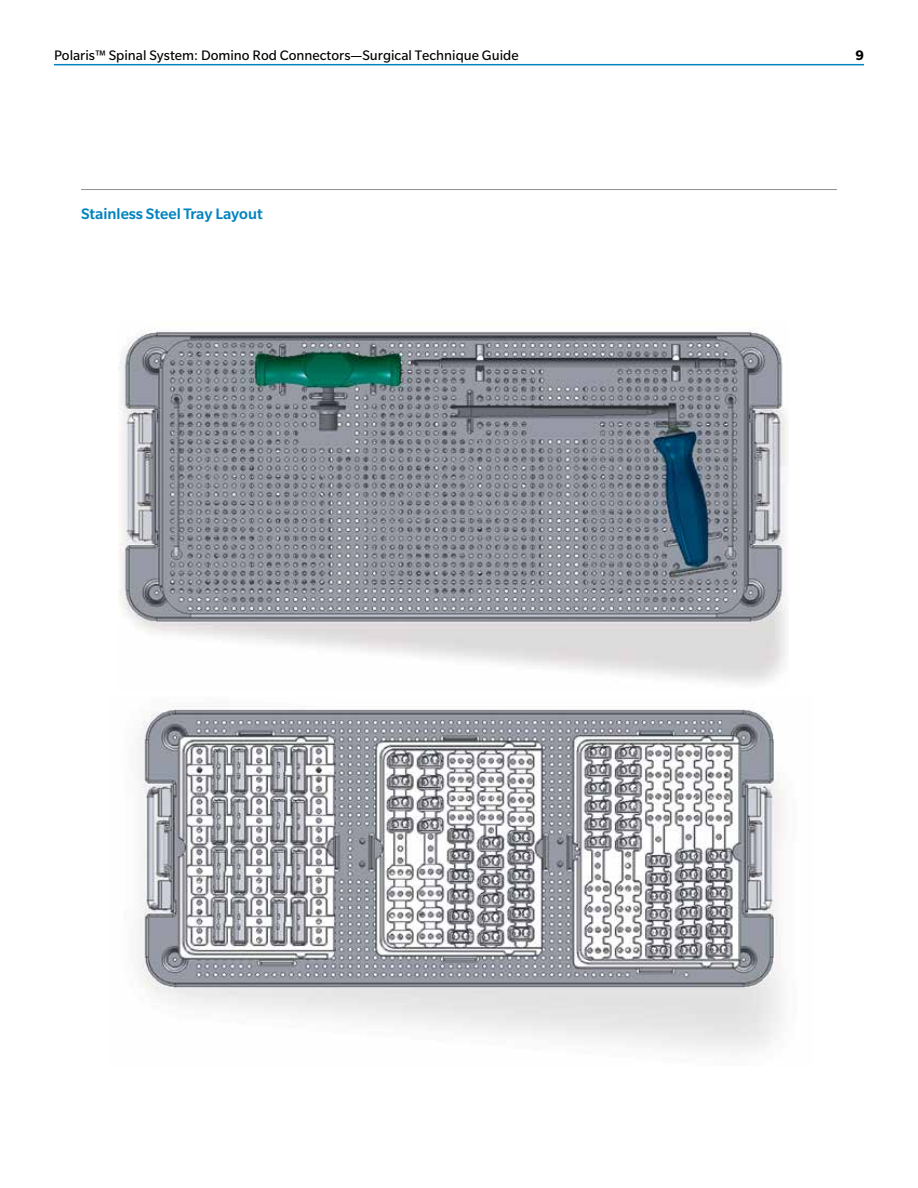
<style>
.page{position:relative;width:918px;height:1188px;background:#fff}
.page>*{position:absolute;margin:0;border:0;box-sizing:border-box;transform-origin:0 0}
.t1{font:500 16.5px "Slate Pro";color:#0083bf}
.t2{font:15px "Slate Pro";color:#000}
.t3{font:700 15px "Slate Pro";color:#000}
</style>
<div class="page">
<hr style="left:54px;top:64px;width:810px;height:1px;background:#0083bf">
<img style="left:119px;top:328px;width:669px;height:355px">
<img style="left:139px;top:706px;width:644px;height:346px">
<hr style="left:81px;top:189px;width:756px;height:1px;background:#939598">
<p class="t2" style="left:54px;top:47px;width:466px">Polaris™ Spinal System: Domino Rod Connectors—Surgical Technique Guide</p>
<p class="t3" style="left:855px;top:47px;width:10px">9</p>
<p class="t1" style="left:81px;top:205px;width:183px">Stainless Steel Tray Layout</p>
</div>
